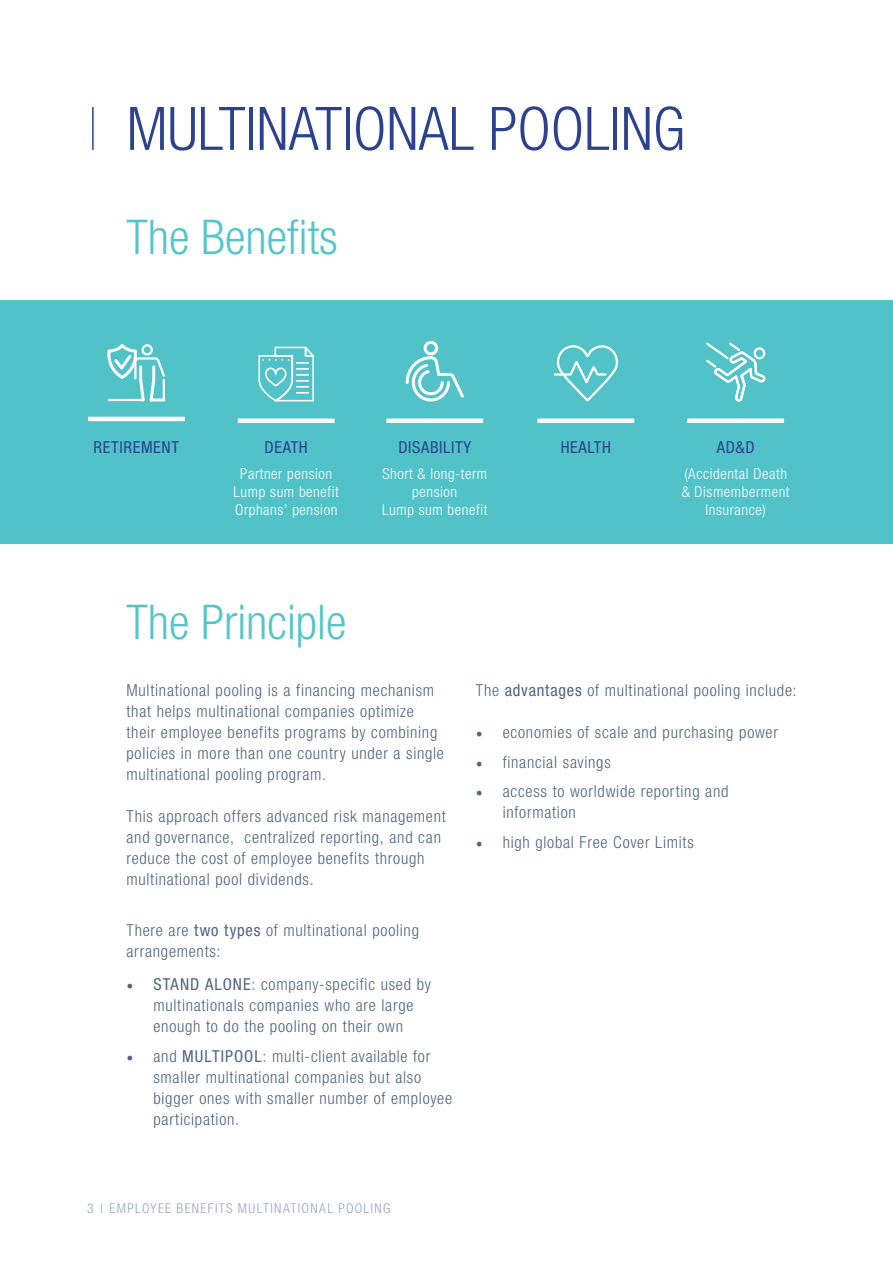
<style>
.page{position:relative;width:893px;height:1263px;background:#fff}
.page>*{position:absolute;margin:0;border:0;box-sizing:border-box;transform-origin:0 0}
.Page_Header_-_Blue{font:300 condensed 60px "Helvetica Neue LT Pro";color:#2c428e}
.Page_Header_-_Blue-2{font:300 condensed 48px "Helvetica Neue LT Pro";color:#56c5cb}
.t1{font:300 condensed 16.5px/21px "Helvetica Neue LT Pro";letter-spacing:.045em;color:#51657e}
.t2{font:condensed 16.5px "Helvetica Neue LT Pro";letter-spacing:.04em;color:#2c428e}
.t3{font:300 condensed 15px/18px "Helvetica Neue LT Pro";letter-spacing:.04em;color:#fff;text-align:center}
.t4{font:300 condensed 13.5px "Helvetica Neue LT Pro";letter-spacing:.1em;color:#99a5b9}
.s1{font-weight:400}
.s2{font-family:"Minion Pro";font-weight:400;font-stretch:normal;font-size:18px}
</style>
<div class="page">
<div style="left:0;top:300px;width:893px;height:243px;background:#51c3c8"></div>
<hr style="left:90px;top:417px;width:93px;height:4px;background:#fff">
<div style="left:240px;top:418px;width:92px;height:5px;background:#fff"></div>
<svg style="left:258px;top:347px;width:56px;height:54px"></svg>
<div style="left:389px;top:418px;width:92px;height:5px;background:#fff"></div>
<div style="left:540px;top:418px;width:92px;height:5px;background:#fff"></div>
<div style="left:689px;top:418px;width:93px;height:5px;background:#fff"></div>
<hr style="left:92px;top:107px;width:2px;height:43px;background:#2c428e">
<svg style="left:405px;top:340px;width:59px;height:62px"></svg>
<svg style="left:704px;top:342px;width:64px;height:77px"></svg>
<svg style="left:553px;top:345px;width:65px;height:57px"></svg>
<svg style="left:107px;top:344px;width:59px;height:58px"></svg>
<p class="Page_Header_-_Blue" style="left:126px;top:94px;width:560px">MULTINATIONAL POOLING</p>
<p class="Page_Header_-_Blue-2" style="left:126px;top:210px;width:213px">The Benefits</p>
<p class="t2" style="left:94px;top:437px;width:87px">RETIREMENT</p>
<p class="t2" style="left:265px;top:437px;width:45px">DEATH</p>
<p class="t3" style="left:240px;top:465px;width:93px">Partner pension</p>
<p class="t3" style="left:234px;top:483px;width:107px">Lump sum benefit</p>
<p class="t3" style="left:235px;top:501px;width:104px">Orphans’ pension</p>
<p class="Page_Header_-_Blue-2" style="left:126px;top:594px;width:222px">The Principle</p>
<p class="t2" style="left:398px;top:437px;width:74px">DISABILITY</p>
<p class="t3" style="left:382px;top:465px;width:106px">Short &amp; long-term pension</p>
<p class="t3" style="left:382px;top:501px;width:107px">Lump sum benefit</p>
<p class="t2" style="left:561px;top:437px;width:52px">HEALTH</p>
<p class="t2" style="left:717px;top:437px;width:39px">AD&amp;D</p>
<p class="t3" style="left:682px;top:465px;width:109px">(Accidental Death &amp; Dismemberment<br>Insurance)</p>
<p class="t1" style="left:126px;top:680px;width:319px">Multinational pooling is a financing mechanism that helps multinational companies optimize their employee benefits programs by combining policies in more than one country under a single multinational pooling program.</p>
<p class="t1" style="left:126px;top:806px;width:321px">This approach offers advanced risk management and governance, centralized reporting, and can reduce the cost of employee benefits through multinational pool dividends.</p>
<p class="t1" style="left:126px;top:919px;width:294px">There are <span class="s1">two types</span> of multinational pooling arrangements:</p>
<p class="t1" style="left:126px;top:974px;width:306px;text-align:center"><span class="s2">•</span> <span class="s1">STAND ALONE</span>: company-specific used by multinationals companies who are large enough to do the pooling on their own</p>
<p class="t1" style="left:153px;top:1045px;width:300px;text-indent:-27px"><span class="s2">•</span> and <span class="s1">MULTIPOOL</span>: multi-client available for smaller multinational companies but also bigger ones with smaller number of employee participation.</p>
<p class="t1" style="left:476px;top:680px;width:322px">The <span class="s1">advantages</span> of multinational pooling include:</p>
<p class="t1" style="left:476px;top:722px;width:304px"><span class="s2">•</span> economies of scale and purchasing power</p>
<p class="t1" style="left:476px;top:751px;width:137px"><span class="s2">•</span> financial savings</p>
<p class="t1" style="left:503px;top:781px;width:227px;text-indent:-27px"><span class="s2">•</span> access to worldwide reporting and information</p>
<p class="t1" style="left:476px;top:831px;width:220px"><span class="s2">•</span> high global Free Cover Limits</p>
<p class="t4" style="left:87px;top:1200px;width:305px">3 | EMPLOYEE BENEFITS MULTINATIONAL POOLING</p>
</div>
